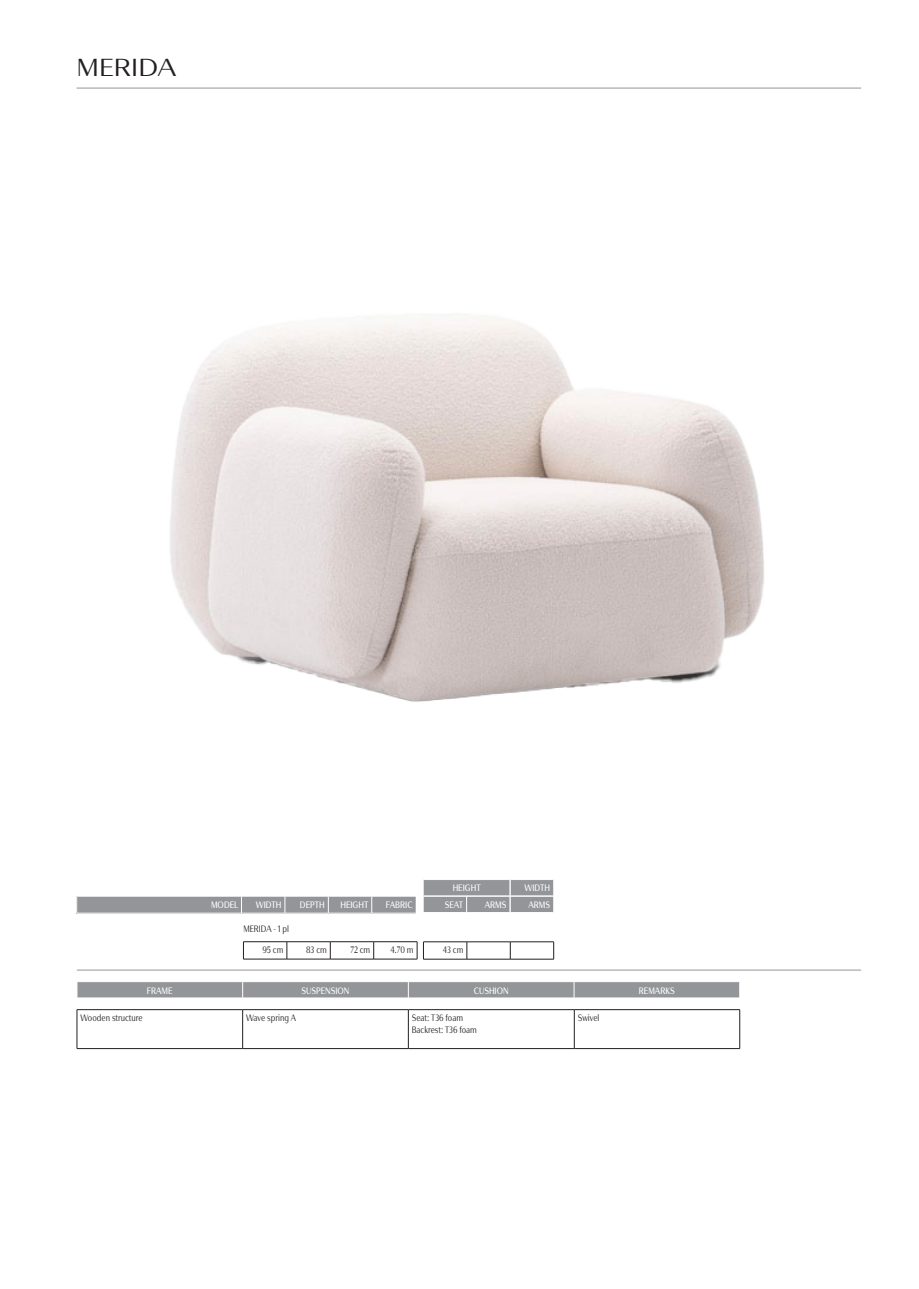
<style>
.page{position:relative;width:919px;height:1289px;background:#fff}
.page>*{position:absolute;margin:0;border:0;box-sizing:border-box;transform-origin:0 0}
.t1{font:27px "Shiseido Neue";color:#231f20}
.t2{font:10.2px "Shiseido Neue";color:#231f20;scale:.75 1}
.t3{font:700 10.2px "Shiseido Neue";color:#fff;scale:.75 1}
</style>
<div class="page">
<img style="left:170px;top:317px;width:594px;height:385px">
<hr style="left:77px;top:88px;width:784px;height:1px;background:#939598">
<div style="left:77px;top:896px;width:339px;height:17px;background:#939598"></div>
<hr style="left:77px;top:896px;width:164px;height:1px;background:#fff">
<svg style="left:76px;top:896px;width:1px;height:17px"></svg>
<hr style="left:241px;top:896px;width:44px;height:1px;background:#fff">
<svg style="left:241px;top:896px;width:1px;height:16px"></svg>
<hr style="left:285px;top:896px;width:43px;height:1px;background:#fff">
<svg style="left:284px;top:896px;width:1px;height:16px"></svg>
<hr style="left:328px;top:896px;width:44px;height:1px;background:#fff">
<svg style="left:328px;top:896px;width:1px;height:16px"></svg>
<hr style="left:372px;top:896px;width:44px;height:1px;background:#fff">
<svg style="left:371px;top:896px;width:1px;height:16px"></svg>
<hr style="left:77px;top:912px;width:164px;height:1px;background:#fff">
<hr style="left:241px;top:912px;width:44px;height:1px;background:#fff">
<hr style="left:285px;top:912px;width:43px;height:1px;background:#fff">
<hr style="left:328px;top:912px;width:44px;height:1px;background:#fff">
<hr style="left:372px;top:912px;width:44px;height:1px;background:#fff">
<svg style="left:243px;top:942px;width:1px;height:16px"></svg>
<svg style="left:286px;top:942px;width:1px;height:16px"></svg>
<svg style="left:330px;top:942px;width:1px;height:16px"></svg>
<svg style="left:373px;top:942px;width:1px;height:16px"></svg>
<hr style="left:243px;top:958px;width:44px;height:1px;background:#231f20">
<hr style="left:287px;top:958px;width:43px;height:1px;background:#231f20">
<hr style="left:330px;top:958px;width:43px;height:1px;background:#231f20">
<hr style="left:373px;top:958px;width:44px;height:1px;background:#231f20">
<hr style="left:243px;top:941px;width:44px;height:1px;background:#231f20">
<hr style="left:287px;top:941px;width:43px;height:1px;background:#231f20">
<hr style="left:330px;top:941px;width:43px;height:1px;background:#231f20">
<hr style="left:373px;top:941px;width:44px;height:1px;background:#231f20">
<hr style="left:77px;top:969px;width:784px;height:1px;background:#939598">
<svg style="left:77px;top:981px;width:663px;height:16px;background:#9a9c9f"></svg>
<div style="left:423px;top:896px;width:87px;height:16px;background:#939598"></div>
<hr style="left:423px;top:896px;width:43px;height:1px;background:#fff">
<hr style="left:466px;top:896px;width:44px;height:1px;background:#fff">
<svg style="left:466px;top:896px;width:1px;height:16px"></svg>
<div style="left:423px;top:879px;width:87px;height:17px;background:#939598"></div>
<hr style="left:423px;top:879px;width:87px;height:1px;background:#fff">
<svg style="left:423px;top:879px;width:1px;height:33px"></svg>
<hr style="left:423px;top:895px;width:87px;height:1px;background:#fff">
<div style="left:510px;top:896px;width:43px;height:16px;background:#939598"></div>
<hr style="left:510px;top:896px;width:43px;height:1px;background:#fff">
<div style="left:510px;top:879px;width:43px;height:17px;background:#939598"></div>
<hr style="left:510px;top:879px;width:43px;height:1px;background:#fff">
<svg style="left:509px;top:879px;width:2px;height:33px"></svg>
<svg style="left:553px;top:879px;width:1px;height:33px"></svg>
<hr style="left:510px;top:895px;width:43px;height:1px;background:#fff">
<svg style="left:417px;top:941px;width:7px;height:18px"></svg>
<svg style="left:466px;top:942px;width:1px;height:16px"></svg>
<svg style="left:510px;top:942px;width:1px;height:16px"></svg>
<svg style="left:553px;top:942px;width:1px;height:17px"></svg>
<hr style="left:423px;top:958px;width:44px;height:1px;background:#231f20">
<hr style="left:467px;top:958px;width:43px;height:1px;background:#231f20">
<hr style="left:510px;top:958px;width:43px;height:1px;background:#231f20">
<hr style="left:423px;top:941px;width:44px;height:1px;background:#231f20">
<hr style="left:467px;top:941px;width:43px;height:1px;background:#231f20">
<hr style="left:510px;top:941px;width:43px;height:1px;background:#231f20">
<hr style="left:77px;top:1009px;width:1px;height:39px;background:#231f20">
<hr style="left:242px;top:1009px;width:1px;height:39px;background:#231f20">
<hr style="left:408px;top:1009px;width:1px;height:39px;background:#231f20">
<hr style="left:574px;top:1009px;width:1px;height:39px;background:#231f20">
<hr style="left:739px;top:1009px;width:1px;height:39px;background:#231f20">
<hr style="left:77px;top:1048px;width:166px;height:1px;background:#231f20">
<hr style="left:243px;top:1048px;width:165px;height:1px;background:#231f20">
<hr style="left:408px;top:1048px;width:166px;height:1px;background:#231f20">
<hr style="left:574px;top:1048px;width:165px;height:1px;background:#231f20">
<hr style="left:77px;top:1009px;width:166px;height:1px;background:#231f20">
<hr style="left:243px;top:1009px;width:165px;height:1px;background:#231f20">
<hr style="left:408px;top:1009px;width:166px;height:1px;background:#231f20">
<hr style="left:574px;top:1009px;width:165px;height:1px;background:#231f20">
<p class="t1" style="left:77px;top:53px;width:101px">MERIDA</p>
<p class="t3" style="left:211px;top:899px;width:38px">MODEL</p>
<p class="t3" style="left:256px;top:899px;width:36px">WIDTH</p>
<p class="t3" style="left:300px;top:899px;width:35px">DEPTH</p>
<p class="t3" style="left:340px;top:899px;width:39px">HEIGHT</p>
<p class="t3" style="left:386px;top:899px;width:37px">FABRIC</p>
<p class="t2" style="left:262px;top:943px;width:30px">95 cm</p>
<p class="t2" style="left:306px;top:943px;width:29px">83 cm</p>
<p class="t2" style="left:350px;top:943px;width:28px">72 cm</p>
<p class="t2" style="left:390px;top:943px;width:33px">4.70 m</p>
<p class="t2" style="left:243px;top:922px;width:62px">MERIDA - 1 pl</p>
<p class="t3" style="left:452px;top:882px;width:39px">HEIGHT</p>
<p class="t3" style="left:444px;top:899px;width:26px">SEAT</p>
<p class="t3" style="left:485px;top:899px;width:30px">ARMS</p>
<p class="t2" style="left:443px;top:943px;width:29px">43 cm</p>
<p class="t3" style="left:524px;top:882px;width:36px">WIDTH</p>
<p class="t3" style="left:528px;top:899px;width:30px">ARMS</p>
<p class="t3" style="left:147px;top:984px;width:36px">FRAME</p>
<p class="t3" style="left:301px;top:984px;width:66px">SUSPENSION</p>
<p class="t3" style="left:473px;top:984px;width:48px">CUSHION</p>
<p class="t3" style="left:639px;top:984px;width:49px">REMARKS</p>
<p class="t2" style="left:80px;top:1011px;width:85px">Wooden structure</p>
<p class="t2" style="left:246px;top:1011px;width:68px">Wave spring A</p>
<p class="t2" style="left:412px;top:1011px;width:70px">Seat: T36 foam</p>
<p class="t2" style="left:412px;top:1023px;width:88px">Backrest: T36 foam</p>
<p class="t2" style="left:577px;top:1011px;width:31px">Swivel</p>
</div>
